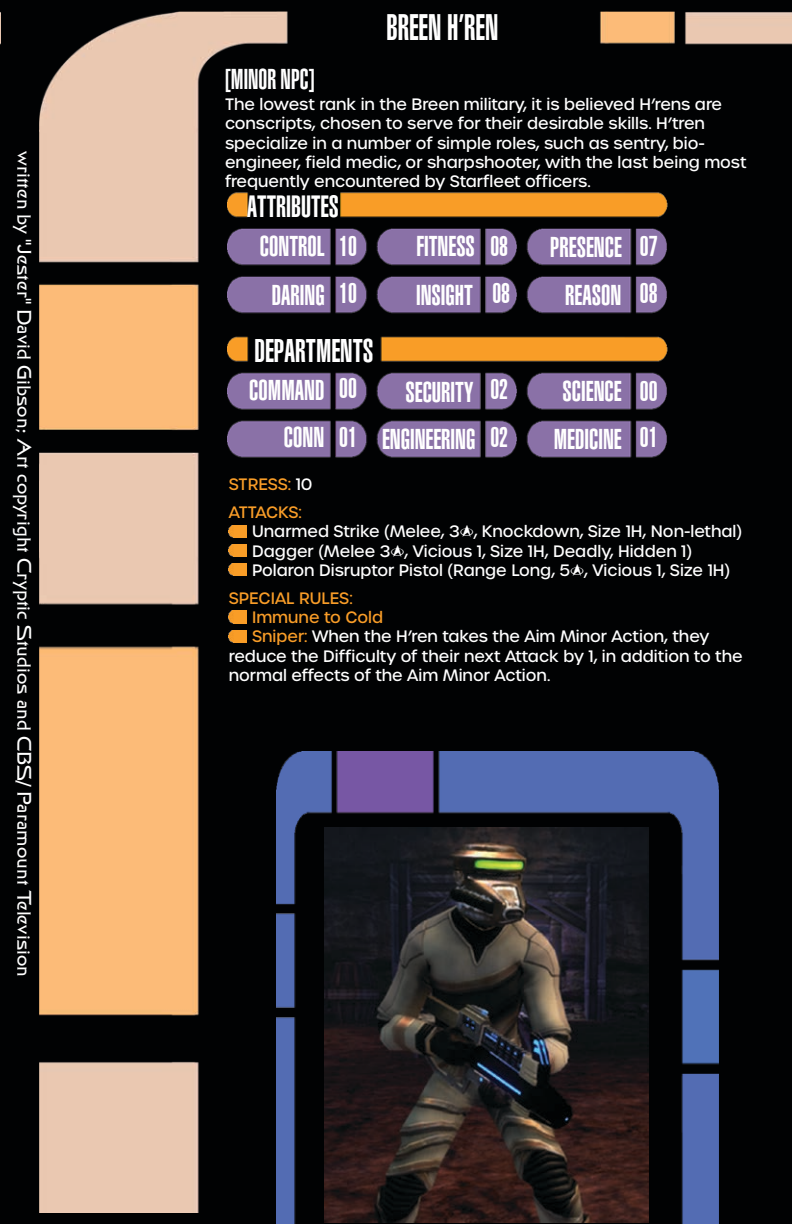
<style>
.page{position:relative;width:792px;height:1224px;background:#010203}
.page>*{position:absolute;margin:0;border:0;box-sizing:border-box;transform-origin:0 0}
.Species{font:ultra-condensed 36px "Context Ultra Condensed S Si";color:#fff;scale:.95 1}
.t1{font:ultra-condensed 32px "Context Ultra Condensed S Si";color:#fff}
.t2{font:ultra-condensed 30px "Context Ultra Condensed S Si";color:#fff}
.Species-2{font:ultra-condensed 28px/48.6px "Context Ultra Condensed S Si";color:#fff;text-align:right}
.Numbers{font:ultra-condensed 28px "Context Ultra Condensed S Si";color:#fff;scale:.95 1}
.Species-3{font:ultra-condensed 28px "Context Ultra Condensed S Si";color:#fff;scale:.95 1}
.t3{font:20px "Final Frontier";color:#fff}
.t4{font:500 16px/19.2px "Urbane";color:#fff}
.t5{font:500 16px "Urbane";color:#f99d28}
.t6{font:500 16px "Urbane";letter-spacing:-.025em;color:#f99d28}
.s1{color:#fff}
.s2{font-family:"Trekbats";font-weight:400}
.s3{color:#f99d28}
</style>
<div class="page">
<img style="left:0;top:12px;width:1px;height:1200px">
<img style="left:39px;top:12px;width:753px;height:1200px">
<img style="left:227px;top:180px;width:508px;height:284px">
<img style="left:229px;top:525px;width:17px;height:12px">
<img style="left:229px;top:544px;width:17px;height:13px">
<img style="left:229px;top:564px;width:17px;height:12px">
<img style="left:229px;top:611px;width:17px;height:12px">
<img style="left:229px;top:630px;width:17px;height:12px">
<img style="left:277px;top:752px;width:442px;height:472px">
<p class="t3" style="left:34px;top:151px;width:827px;rotate:90deg">written by "Jester" David Gibson; Art copyright Cryptic Studios and CBS/ Paramount Television</p>
<p class="Species" style="left:386px;top:6px;width:119px">BREEN H’REN</p>
<p class="Species-3" style="left:225px;top:63px;width:96px">[MINOR NPC]</p>
<p class="t4" style="left:225px;top:95px;width:523px">The lowest rank in the Breen military, it is believed H’rens are conscripts, chosen to serve for their desirable skills. H’tren specialize in a number of simple roles, such as sentry, bio&shy;engineer, field medic, or sharpshooter, with the last being most frequently encountered by Starfleet officers.</p>
<h3 class="t2" style="left:247px;top:189px;width:93px">ATTRIBUTES</h3>
<h3 class="Species-2" style="left:260px;top:222px;width:66px;text-align:center">CONTROL<br>DARING</h3>
<p class="Numbers" style="left:339px;top:230px;width:20px">10</p>
<p class="Numbers" style="left:339px;top:277px;width:20px">10</p>
<h3 class="Species-2" style="left:416px;top:221px;width:60px;line-height:49.4px;text-align:left">FITNESS<br>INSIGHT</h3>
<h2 class="t1" style="left:254px;top:332px;width:121px">DEPARTMENTS</h2>
<h3 class="Species-2" style="left:249px;top:366px;width:77px;line-height:47.6px">COMMAND<br>CONN</h3>
<p class="Numbers" style="left:339px;top:372px;width:20px">00</p>
<p class="Numbers" style="left:339px;top:421px;width:20px">01</p>
<h3 class="Species-2" style="left:382px;top:368px;width:95px;line-height:47px">SECURITY<br>ENGINEERING</h3>
<p class="Numbers" style="left:490px;top:230px;width:20px">08</p>
<p class="Numbers" style="left:492px;top:277px;width:20px">08</p>
<p class="Numbers" style="left:640px;top:277px;width:20px">08</p>
<p class="Numbers" style="left:640px;top:230px;width:20px">07</p>
<h3 class="Species-2" style="left:550px;top:222px;width:73px">PRESENCE</h3>
<h3 class="Species-2" style="left:565px;top:271px;width:57px">REASON</h3>
<p class="Numbers" style="left:490px;top:373px;width:20px">02</p>
<p class="Numbers" style="left:490px;top:421px;width:20px">02</p>
<p class="Numbers" style="left:640px;top:421px;width:20px">01</p>
<h3 class="Species-2" style="left:563px;top:367px;width:61px">SCIENCE</h3>
<p class="Numbers" style="left:640px;top:375px;width:20px">00</p>
<h3 class="Species-2" style="left:554px;top:415px;width:69px">MEDICINE</h3>
<p class="t5" style="left:229px;top:474px;width:85px">STRESS: <span class="s1">10</span></p>
<p class="t6" style="left:229px;top:502px;width:75px">ATTACKS:</p>
<p class="t4" style="left:252px;top:522px;width:491px">Unarmed Strike (Melee, 3<span class="s2">A</span>, Knockdown, Size 1H, Non-lethal)</p>
<p class="t4" style="left:252px;top:541px;width:442px">Dagger (Melee 3<span class="s2">A</span>, Vicious 1, Size 1H, Deadly, Hidden 1)</p>
<p class="t4" style="left:252px;top:561px;width:480px">Polaron Disruptor Pistol (Range Long, 5<span class="s2">A</span>, Vicious 1, Size 1H)</p>
<p class="t5" style="left:229px;top:588px;width:125px">SPECIAL RULES:</p>
<p class="t5" style="left:252px;top:607px;width:133px">Immune to Cold</p>
<p class="t4" style="left:229px;top:627px;width:515px;text-indent:23px"><span class="s3">Sniper:</span> When the H’ren takes the Aim Minor Action, they reduce the Difficulty of their next Attack by 1, in addition to the normal effects of the Aim Minor Action.</p>
</div>
